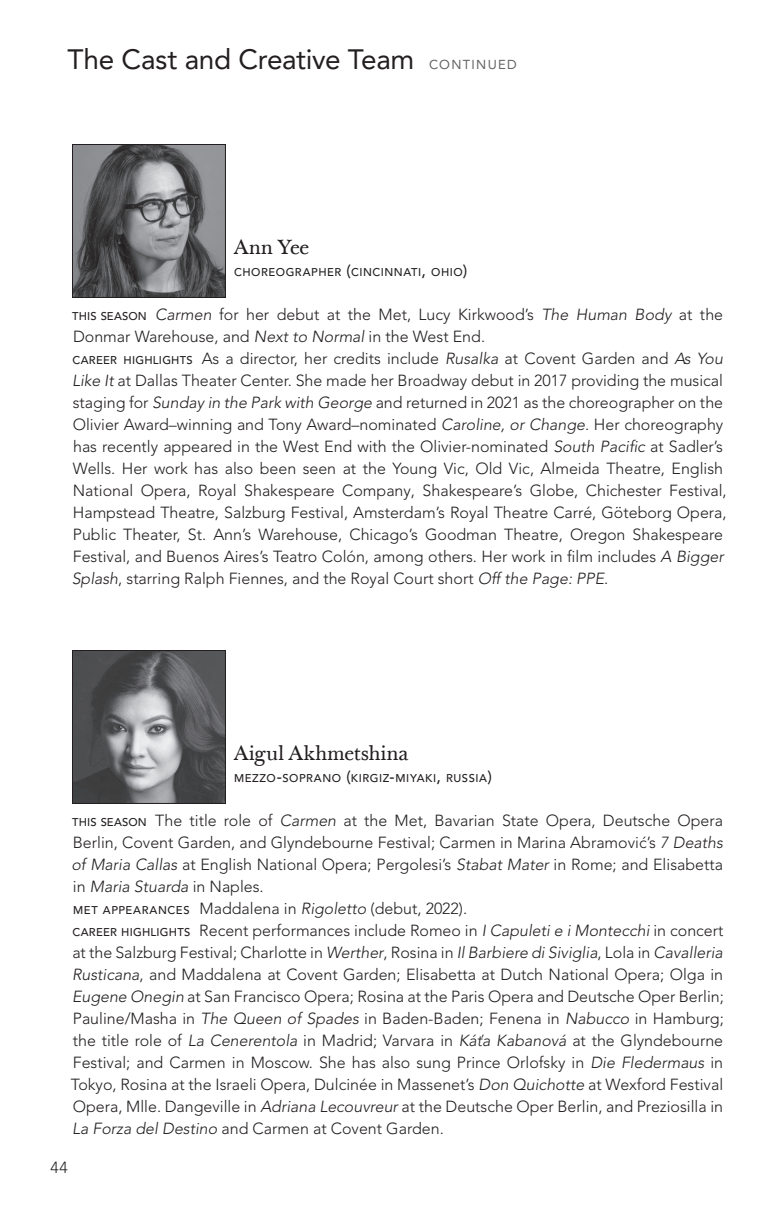
<style>
.page{position:relative;width:774px;height:1224px;background:#fff}
.page>*{position:absolute;margin:0;border:0;box-sizing:border-box;transform-origin:0 0}
.t1{font:28px "Avenir LT Pro";letter-spacing:-.01em;color:#231f20}
.t2{font:20px "Baskerville Ten";letter-spacing:-.01em;color:#231f20}
.t3{font:300 16px/22px "Avenir LT Pro";color:#231f20}
.t4{font:500 11.2px "Avenir LT Pro";letter-spacing:.05em;color:#231f20}
.s1{font-size:13px;color:#636366}
.s2{font-size:16px}
.s3{font-weight:500;font-size:11.2px}
.s4{font-style:italic}
</style>
<div class="page">
<img style="left:74px;top:652px;width:150px;height:150px">
<div style="left:72px;top:650px;width:154px;height:154px;border:1px solid #231f20"></div>
<img style="left:74px;top:146px;width:150px;height:150px">
<div style="left:72px;top:144px;width:154px;height:154px;border:1px solid #231f20"></div>
<h1 class="t1" style="left:68px;top:42px;width:451px">The Cast and Creative Team <span class="s1">CONTINUED</span></h1>
<p class="t2" style="left:234px;top:235px;width:77px">Ann Yee</p>
<p class="t4" style="left:234px;top:265px;width:235px">CHOREOGRAPHER <span class="s2">(</span>CINCINNATI<span class="s2">,</span> OHIO<span class="s2">)</span></p>
<p class="t3" style="left:72px;top:304px;width:657px"><span class="s3">THIS SEASON</span> <span class="s4">Carmen</span> for her debut at the Met, Lucy Kirkwood’s <span class="s4">The Human Body</span> at the Donmar Warehouse, and <span class="s4">Next to Normal</span> in the West End.<br><span class="s3">CAREER HIGHLIGHTS</span> As a director, her credits include <span class="s4">Rusalka</span> at Covent Garden and <span class="s4">As You Like It</span> at Dallas Theater Center. She made her Broadway debut in 2017 providing the musical staging for <span class="s4">Sunday in the Park with George</span> and returned in 2021 as the choreographer on the Olivier Award–winning and Tony Award–nominated <span class="s4">Caroline, or Change</span>. Her choreography has recently appeared in the West End with the Olivier-nominated <span class="s4">South Pacific</span> at Sadler’s Wells. Her work has also been seen at the Young Vic, Old Vic, Almeida Theatre, English National Opera, Royal Shakespeare Company, Shakespeare’s Globe, Chichester Festival, Hampstead Theatre, Salzburg Festival, Amsterdam’s Royal Theatre Carré, Göteborg Opera, Public Theater, St. Ann’s Warehouse, Chicago’s Goodman Theatre, Oregon Shakespeare Festival, and Buenos Aires’s Teatro Colón, among others. Her work in film includes <span class="s4">A Bigger Splash</span>, starring Ralph Fiennes, and the Royal Court short <span class="s4">Off the Page: PPE</span>.</p>
<p class="t2" style="left:234px;top:741px;width:176px">Aigul Akhmetshina</p>
<p class="t4" style="left:234px;top:771px;width:260px">MEZZO<span class="s2">-</span>SOPRANO <span class="s2">(</span>KIRGIZ<span class="s2">-</span>MIYAKI<span class="s2">,</span> RUSSIA<span class="s2">)</span></p>
<p class="t3" style="left:71px;top:810px;width:654px"><span class="s3">THIS SEASON</span> The title role of <span class="s4">Carmen</span> at the Met, Bavarian State Opera, Deutsche Opera Berlin, Covent Garden, and Glyndebourne Festival; Carmen in Marina Abramović’s <span class="s4">7 Deaths of Maria Callas</span> at English National Opera; Pergolesi’s <span class="s4">Stabat Mater</span> in Rome; and Elisabetta in <span class="s4">Maria Stuarda</span> in Naples.<br><span class="s3">MET APPEARANCES</span> Maddalena in <span class="s4">Rigoletto</span> (debut, 2022).<br><span class="s3">CAREER HIGHLIGHTS</span> Recent performances include Romeo in <span class="s4">I Capuleti e i Montecchi</span> in concert at the Salzburg Festival; Charlotte in <span class="s4">Werther</span>, Rosina in <span class="s4">Il Barbiere di Siviglia</span>, Lola in <span class="s4">Cavalleria Rusticana</span>, and Maddalena at Covent Garden; Elisabetta at Dutch National Opera; Olga in <span class="s4">Eugene Onegin</span> at San Francisco Opera; Rosina at the Paris Opera and Deutsche Oper Berlin; Pauline/Masha in <span class="s4">The Queen of Spades</span> in Baden-Baden; Fenena in <span class="s4">Nabucco</span> in Hamburg; the title role of <span class="s4">La Cenerentola</span> in Madrid; Varvara in <span class="s4">Káťa Kabanová</span> at the Glyndebourne Festival; and Carmen in Moscow. She has also sung Prince Orlofsky in <span class="s4">Die Fledermaus</span> in Tokyo, Rosina at the Israeli Opera, Dulcinée in Massenet’s <span class="s4">Don Quichotte</span> at Wexford Festival Opera, Mlle. Dangeville in <span class="s4">Adriana Lecouvreur</span> at the Deutsche Oper Berlin, and Preziosilla in <span class="s4">La Forza del Destino</span> and Carmen at Covent Garden.</p>
<p class="t3" style="left:51px;top:1156px;width:19px">44</p>
</div>
